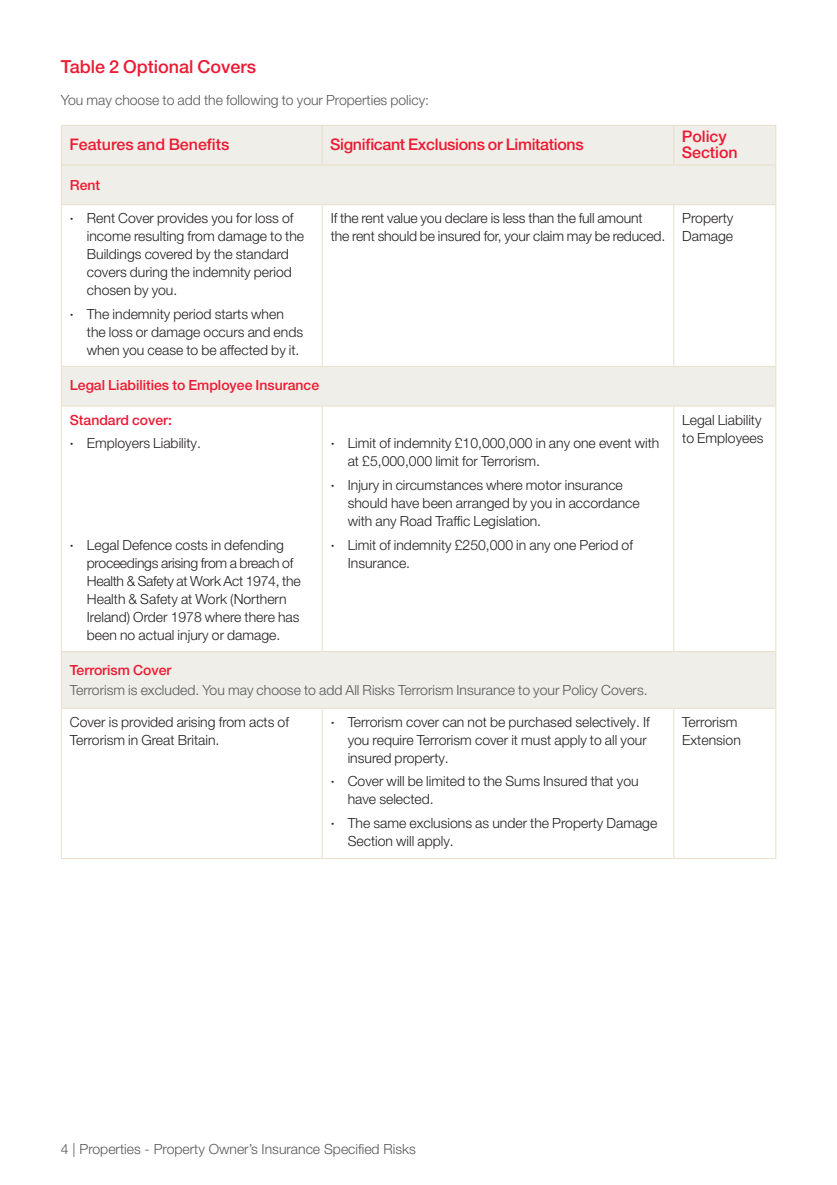
<style>
.page{position:relative;width:837px;height:1185px;background:#fff}
.page>*{position:absolute;margin:0;border:0;box-sizing:border-box;transform-origin:0 0}
._05_Chart_Title_Purple_10_12pt_10pt_SA{font:500 18px "Helvetica Neue LT Pro";color:#ed1a33}
._05_Chart_Info_White_8_10pt{font:500 16px "Helvetica Neue LT Pro";letter-spacing:-.02em;color:#ed1a33}
._05_Chart_Info_White_8_10pt-2{font:500 16px/16px "Helvetica Neue LT Pro";color:#ed1a33}
.TABLE_TEXT{font:300 14px/18px "Helvetica Neue LT Pro";color:#231f20}
.TABLE_HEADER_WHITE_LIGHT{font:300 14px "Helvetica Neue LT Pro";color:#57585a}
.TABLE_HEADER__BLK_BOXES{font:500 14px "Helvetica Neue LT Pro";color:#ed1a33}
._05_Chart_Sub-heading_Black_10_12pt{font:300 14px "Helvetica Neue LT Pro";color:#57585a}
.TABLE_TEXT_HEADER{font:500 14px "Helvetica Neue LT Pro";color:#ed1a33}
.s1{font-weight:500}
</style>
<div class="page">
<svg style="left:62px;top:126px;width:713px;height:582px"></svg>
<hr style="left:61px;top:125px;width:261px;height:1px;background:#e9deca">
<hr style="left:61px;top:126px;width:1px;height:39px;background:#e9deca">
<hr style="left:322px;top:125px;width:352px;height:1px;background:#e9deca">
<hr style="left:322px;top:126px;width:1px;height:39px;background:#e9deca">
<hr style="left:674px;top:125px;width:102px;height:1px;background:#e9deca">
<hr style="left:673px;top:126px;width:1px;height:39px;background:#e9deca">
<hr style="left:775px;top:126px;width:1px;height:39px;background:#e9deca">
<hr style="left:61px;top:165px;width:261px;height:1px;background:#e9deca">
<hr style="left:61px;top:166px;width:1px;height:38px;background:#e9deca">
<hr style="left:322px;top:165px;width:352px;height:1px;background:#e9deca">
<hr style="left:674px;top:165px;width:102px;height:1px;background:#e9deca">
<hr style="left:775px;top:166px;width:1px;height:38px;background:#e9deca">
<hr style="left:61px;top:204px;width:261px;height:1px;background:#e9deca">
<hr style="left:61px;top:205px;width:1px;height:161px;background:#e9deca">
<hr style="left:322px;top:204px;width:352px;height:1px;background:#e9deca">
<hr style="left:322px;top:205px;width:1px;height:161px;background:#e9deca">
<hr style="left:674px;top:204px;width:102px;height:1px;background:#e9deca">
<hr style="left:673px;top:205px;width:1px;height:161px;background:#e9deca">
<hr style="left:775px;top:205px;width:1px;height:161px;background:#e9deca">
<hr style="left:61px;top:366px;width:261px;height:1px;background:#e9deca">
<hr style="left:61px;top:367px;width:1px;height:39px;background:#e9deca">
<hr style="left:322px;top:366px;width:352px;height:1px;background:#e9deca">
<hr style="left:674px;top:366px;width:102px;height:1px;background:#e9deca">
<hr style="left:775px;top:367px;width:1px;height:39px;background:#e9deca">
<hr style="left:61px;top:406px;width:261px;height:1px;background:#e9deca">
<hr style="left:61px;top:407px;width:1px;height:244px;background:#e9deca">
<hr style="left:322px;top:406px;width:352px;height:1px;background:#e9deca">
<hr style="left:322px;top:407px;width:1px;height:244px;background:#e9deca">
<hr style="left:674px;top:406px;width:102px;height:1px;background:#e9deca">
<hr style="left:673px;top:407px;width:1px;height:244px;background:#e9deca">
<hr style="left:775px;top:407px;width:1px;height:244px;background:#e9deca">
<hr style="left:61px;top:651px;width:261px;height:1px;background:#e9deca">
<hr style="left:61px;top:652px;width:1px;height:56px;background:#e9deca">
<hr style="left:322px;top:651px;width:352px;height:1px;background:#e9deca">
<hr style="left:674px;top:651px;width:102px;height:1px;background:#e9deca">
<hr style="left:775px;top:652px;width:1px;height:56px;background:#e9deca">
<hr style="left:61px;top:708px;width:261px;height:1px;background:#e9deca">
<hr style="left:61px;top:709px;width:1px;height:149px;background:#e9deca">
<hr style="left:322px;top:708px;width:352px;height:1px;background:#e9deca">
<hr style="left:322px;top:709px;width:1px;height:149px;background:#e9deca">
<hr style="left:674px;top:708px;width:102px;height:1px;background:#e9deca">
<hr style="left:673px;top:709px;width:1px;height:149px;background:#e9deca">
<hr style="left:775px;top:709px;width:1px;height:149px;background:#e9deca">
<hr style="left:61px;top:858px;width:261px;height:1px;background:#e9deca">
<hr style="left:322px;top:858px;width:352px;height:1px;background:#e9deca">
<hr style="left:674px;top:858px;width:102px;height:1px;background:#e9deca">
<p class="_05_Chart_Title_Purple_10_12pt_10pt_SA" style="left:61px;top:56px;width:197px">Table 2 Optional Covers</p>
<p class="_05_Chart_Sub-heading_Black_10_12pt" style="left:61px;top:91px;width:370px">You may choose to add the following to your Properties policy:</p>
<p class="_05_Chart_Info_White_8_10pt-2" style="left:69px;top:137px;width:162px">Features and Benefits</p>
<p class="_05_Chart_Info_White_8_10pt" style="left:330px;top:135px;width:255px">Significant Exclusions or Limitations</p>
<p class="_05_Chart_Info_White_8_10pt-2" style="left:682px;top:129px;width:58px">Policy<br>Section</p>
<p class="TABLE_HEADER__BLK_BOXES" style="left:70px;top:177px;width:32px">Rent</p>
<p class="TABLE_TEXT" style="left:87px;top:209px;width:219px;text-indent:-17px"><span class="s1">·</span> Rent Cover provides you for loss of income resulting from damage to the<br>Buildings covered by the standard covers during the indemnity period chosen by you.</p>
<p class="TABLE_TEXT" style="left:87px;top:305px;width:218px;text-indent:-17px"><span class="s1">·</span> The indemnity period starts when the loss or damage occurs and ends when you cease to be affected by it.</p>
<p class="TABLE_TEXT" style="left:331px;top:209px;width:336px">If the rent value you declare is less than the full amount<br>the rent should be insured for, your claim may be reduced.</p>
<p class="TABLE_TEXT" style="left:682px;top:209px;width:53px">Property<br>Damage</p>
<p class="TABLE_HEADER__BLK_BOXES" style="left:70px;top:377px;width:251px">Legal Liabilities to Employee Insurance</p>
<p class="TABLE_TEXT_HEADER" style="left:70px;top:411px;width:104px">Standard cover:</p>
<p class="TABLE_TEXT" style="left:70px;top:434px;width:133px"><span class="s1">·</span> Employers Liability.</p>
<p class="TABLE_TEXT" style="left:87px;top:535px;width:215px;text-indent:-17px"><span class="s1">·</span> Legal Defence costs in defending proceedings arising from a breach of Health &amp; Safety at Work Act 1974, the Health &amp; Safety at Work (Northern Ireland) Order 1978 where there has been no actual injury or damage.</p>
<p class="TABLE_TEXT" style="left:348px;top:434px;width:313px;text-indent:-17px"><span class="s1">·</span> Limit of indemnity £10,000,000 in any one event with at £5,000,000 limit for Terrorism.</p>
<p class="TABLE_TEXT" style="left:348px;top:476px;width:294px;text-indent:-17px"><span class="s1">·</span> Injury in circumstances where motor insurance should have been arranged by you in accordance with any Road Traffic Legislation.</p>
<p class="TABLE_TEXT" style="left:348px;top:535px;width:287px;text-indent:-17px"><span class="s1">·</span> Limit of indemnity £250,000 in any one Period of<br>Insurance.</p>
<p class="TABLE_HEADER__BLK_BOXES" style="left:70px;top:661px;width:103px">Terrorism Cover</p>
<p class="TABLE_HEADER_WHITE_LIGHT" style="left:70px;top:681px;width:579px">Terrorism is excluded. You may choose to add All Risks Terrorism Insurance to your Policy Covers.</p>
<p class="TABLE_TEXT" style="left:70px;top:712px;width:221px">Cover is provided arising from acts of<br>Terrorism in Great Britain.</p>
<p class="TABLE_TEXT" style="left:348px;top:712px;width:304px;text-indent:-17px"><span class="s1">·</span> Terrorism cover can not be purchased selectively. If you require Terrorism cover it must apply to all your insured property.</p>
<p class="TABLE_TEXT" style="left:348px;top:772px;width:292px;text-indent:-17px"><span class="s1">·</span> Cover will be limited to the Sums Insured that you have selected.</p>
<p class="TABLE_TEXT" style="left:348px;top:814px;width:311px;text-indent:-17px"><span class="s1">·</span> The same exclusions as under the Property Damage<br>Section will apply.</p>
<p class="TABLE_TEXT" style="left:682px;top:410px;width:83px">Legal Liability to Employees</p>
<p class="TABLE_TEXT" style="left:682px;top:712px;width:60px">Terrorism<br>Extension</p>
<p class="TABLE_HEADER_WHITE_LIGHT" style="left:61px;top:1140px;width:357px">4 | Properties - Property Owner’s Insurance Specified Risks</p>
</div>
